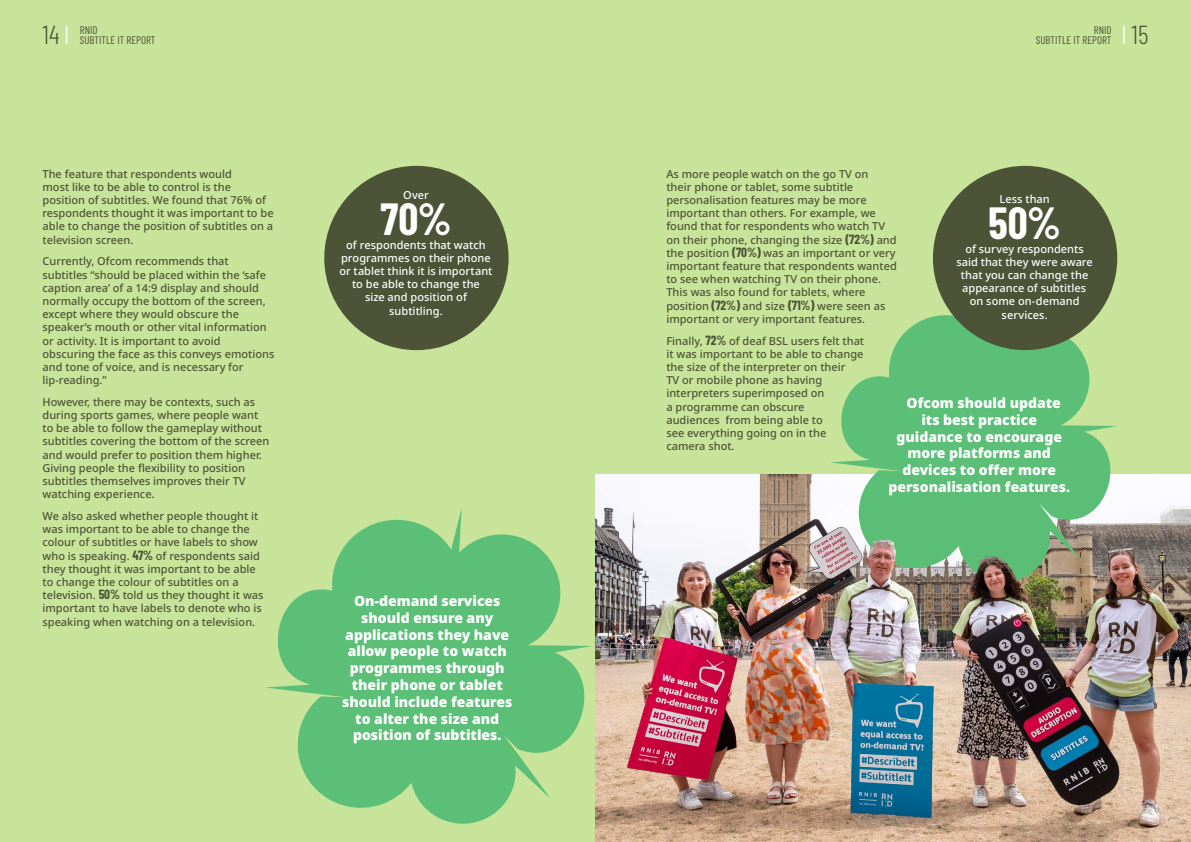
<style>
.page{position:relative;width:1191px;height:842px;background:#c8e49a}
.page>*{position:absolute;margin:0;border:0;box-sizing:border-box;transform-origin:0 0}
.Header_1{font:700 44px "Barlow Condensed";color:#fff}
.Header_1-2{font:300 26px "Barlow Condensed";color:#4c5336}
.Body_text{font:900 14px/16.8px "Noto Sans";color:#fff;text-align:center}
.Body_text-2{font:500 11px/13.2px "Noto Sans";color:#4c5336}
.Header_1-3{font:500 11px/13.2px "Noto Sans";color:#fff;text-align:center}
.Header_1-4{font:11px/10px "Barlow Condensed";color:#4c5336}
.s1{color:#fff}
.s2{font-family:"Barlow Condensed";font-weight:700;font-size:13px}
</style>
<div class="page">
<img style="left:595px;top:474px;width:596px;height:368px">
<svg style="left:830px;top:304px;width:287px;height:281px;fill:#5bbf77"></svg>
<svg style="left:266px;top:508px;width:325px;height:316px;fill:#5bbf77"></svg>
<div style="left:933px;top:166px;width:184px;height:184px;background:#4c5336;border-radius:50%"></div>
<div style="left:324px;top:166px;width:184px;height:184px;background:#4c5336;border-radius:50%"></div>
<p class="Header_1-2" style="left:43px;top:16px;width:28px">14 <span class="s1">l</span></p>
<p class="Header_1-4" style="left:80px;top:24px;width:77px">RNID<br>SUBTITLE IT REPORT</p>
<p class="Header_1-4" style="left:1036px;top:24px;width:77px;text-align:right">RNID<br>SUBTITLE IT REPORT</p>
<p class="Header_1-2" style="left:1121px;top:16px;width:28px"><span class="s1">l</span> 15</p>
<p class="Body_text-2" style="left:43px;top:167px;width:233px">The feature that respondents would<br>most like to be able to control is the position of subtitles. We found that 76% of respondents thought it was important to be able to change the position of subtitles on a television screen.</p>
<p class="Body_text-2" style="left:43px;top:255px;width:233px">Currently, Ofcom recommends that subtitles “should be placed within the ‘safe caption area’ of a 14:9 display and should normally occupy the bottom of the screen, except where they would obscure the speaker’s mouth or other vital information or activity. It is important to avoid obscuring the face as this conveys emotions and tone of voice, and is necessary for lip-reading.”</p>
<p class="Body_text-2" style="left:43px;top:395px;width:228px">However, there may be contexts, such as during sports games, where people want to be able to follow the gameplay without subtitles covering the bottom of the screen and would prefer to position them higher.<br>Giving people the flexibility to position subtitles themselves improves their TV watching experience.</p>
<p class="Body_text-2" style="left:43px;top:510px;width:222px">We also asked whether people thought it was important to be able to change the colour of subtitles or have labels to show who is speaking. <span class="s2">47%</span> of respondents said they thought it was important to be able to change the colour of subtitles on a television. <span class="s2">50%</span> told us they thought it was important to have labels to denote who is speaking when watching on a television.</p>
<p class="Header_1-3" style="left:403px;top:189px;width:27px">Over</p>
<p class="Header_1" style="left:380px;top:188px;width:73px">70%</p>
<p class="Header_1-3" style="left:339px;top:251px;width:155px">programmes on their phone or tablet think it is important to be able to change the<br>size and position of subtitling.</p>
<p class="Header_1-3" style="left:346px;top:238px;width:141px">of respondents that watch</p>
<p class="Body_text" style="left:342px;top:593px;width:171px">On-demand services should ensure any applications they have allow people to watch programmes through their phone or tablet should include features to alter the size and position of subtitles.</p>
<p class="Body_text-2" style="left:666px;top:167px;width:232px">As more people watch on the go TV on<br>their phone or tablet, some subtitle personalisation features may be more important than others. For example, we found that for respondents who watch TV on their phone, changing the size <span class="s2">(72%)</span> and the position <span class="s2">(70%)</span> was an important or very important feature that respondents wanted to see when watching TV on their phone.<br>This was also found for tablets, where position <span class="s2">(72%)</span> and size <span class="s2">(71%)</span> were seen as important or very important features.</p>
<p class="Body_text-2" style="left:666px;top:334px;width:199px">Finally, <span class="s2">72%</span> of deaf BSL users felt that it was important to be able to change the size of the interpreter on their<br>TV or mobile phone as having interpreters superimposed on<br>a programme can obscure<br>audiences from being able to<br>see everything going on in the camera shot.</p>
<p class="Header_1-3" style="left:999px;top:193px;width:52px">Less than</p>
<p class="Header_1" style="left:988px;top:192px;width:74px">50%</p>
<p class="Header_1-3" style="left:956px;top:255px;width:138px">said that they were aware that you can change the appearance of subtitles on some on-demand services.</p>
<p class="Header_1-3" style="left:965px;top:242px;width:120px">of survey respondents</p>
<p class="Body_text" style="left:906px;top:395px;width:156px">Ofcom should update</p>
<p class="Body_text" style="left:921px;top:411px;width:117px">its best practice</p>
<p class="Body_text" style="left:896px;top:428px;width:167px">guidance to encourage</p>
<p class="Body_text" style="left:907px;top:445px;width:145px">more platforms and</p>
<p class="Body_text" style="left:902px;top:462px;width:155px">devices to offer more</p>
<p class="Body_text" style="left:888px;top:479px;width:183px">personalisation features.</p>
</div>
